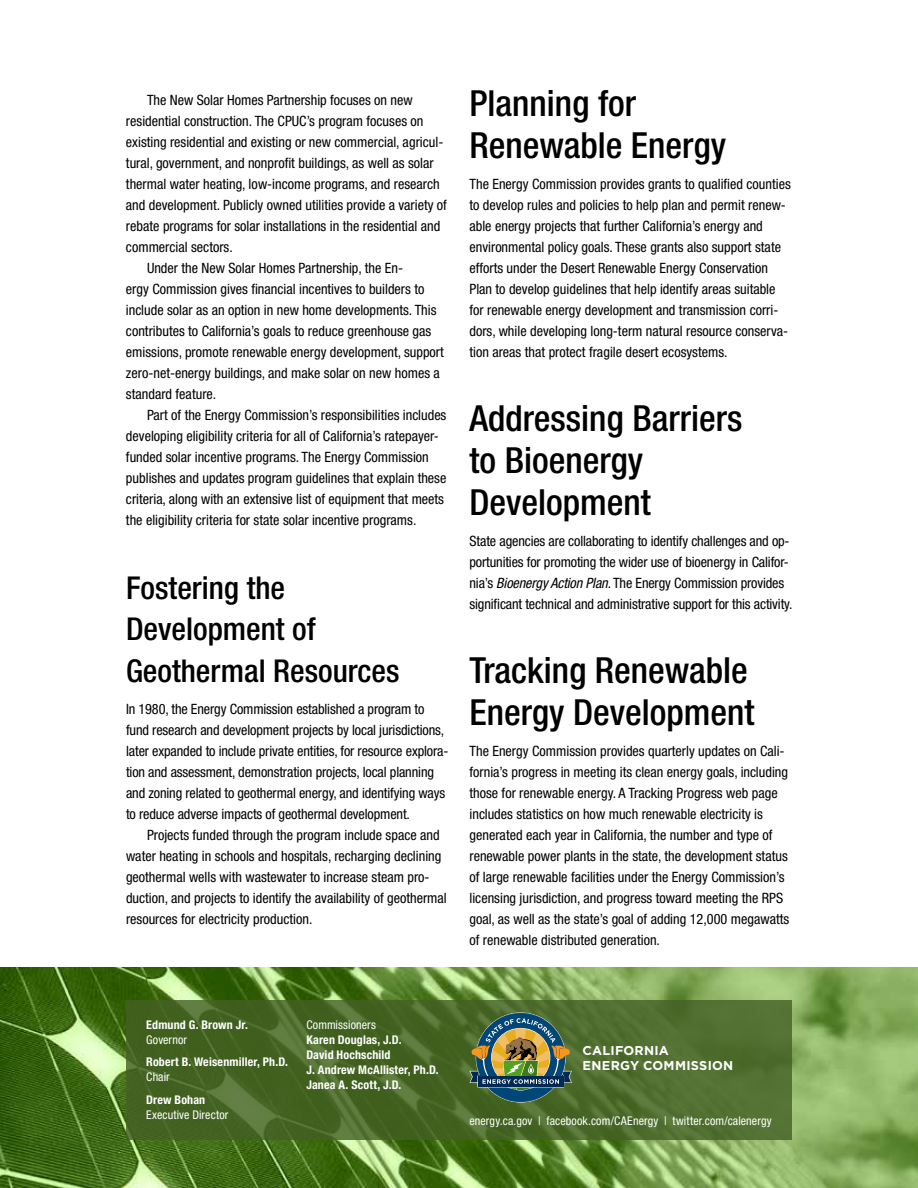
<style>
.page{position:relative;width:918px;height:1188px;background:#fff}
.page>*{position:absolute;margin:0;border:0;box-sizing:border-box;transform-origin:0 0}
.t1{font:500 condensed 36px/42px "Helvetica Neue LT Std";color:#000}
.t2{font:500 condensed 31.5px/42px "Helvetica Neue LT Std";color:#000}
.t3{font:condensed 14.25px/21px "Helvetica Neue LT Std";color:#000}
.t4{font:700 12.75px/15.3px "Gotham HTF";letter-spacing:.02em;color:#fff}
.t5{font:700 condensed 12px/15px "Helvetica Neue LT Std";letter-spacing:.015em;color:#fff}
.t6{font:condensed 12px "Helvetica Neue LT Std";letter-spacing:.01em;color:#fff}
.s1{font-style:italic}
</style>
<div class="page">
<img style="left:1px;top:968px;width:917px;height:220px">
<svg style="left:126px;top:1000px;width:665px;height:140px;background:#4a6929"></svg>
<img style="left:470px;top:1012px;width:102px;height:90px">
<p class="t3" style="left:147px;top:89px;width:267px">The New Solar Homes Partnership focuses on new</p>
<p class="t3" style="left:126px;top:110px;width:299px">residential construction. The CPUC’s program focuses on</p>
<p class="t3" style="left:126px;top:131px;width:319px">existing residential and existing or new commercial, agricul-</p>
<p class="t3" style="left:126px;top:152px;width:309px">tural, government, and nonprofit buildings, as well as solar</p>
<p class="t3" style="left:126px;top:173px;width:315px">thermal water heating, low-income programs, and research</p>
<p class="t3" style="left:126px;top:194px;width:322px">and development. Publicly owned utilities provide a variety of</p>
<p class="t3" style="left:126px;top:215px;width:316px">rebate programs for solar installations in the residential and</p>
<p class="t3" style="left:126px;top:236px;width:108px">commercial sectors.</p>
<p class="t3" style="left:147px;top:257px;width:258px">Under the New Solar Homes Partnership, the En-</p>
<p class="t3" style="left:126px;top:278px;width:300px">ergy Commission gives financial incentives to builders to</p>
<p class="t3" style="left:126px;top:299px;width:312px">include solar as an option in new home developments. This</p>
<p class="t3" style="left:126px;top:320px;width:307px">contributes to California’s goals to reduce greenhouse gas</p>
<p class="t3" style="left:126px;top:341px;width:319px">emissions, promote renewable energy development, support</p>
<p class="t3" style="left:126px;top:362px;width:315px">zero-net-energy buildings, and make solar on new homes a</p>
<p class="t3" style="left:126px;top:383px;width:92px">standard feature.</p>
<p class="t3" style="left:147px;top:404px;width:301px">Part of the Energy Commission’s responsibilities includes</p>
<p class="t3" style="left:126px;top:425px;width:314px">developing eligibility criteria for all of California’s ratepayer-</p>
<p class="t3" style="left:126px;top:446px;width:304px">funded solar incentive programs. The Energy Commission</p>
<p class="t3" style="left:126px;top:467px;width:322px">publishes and updates program guidelines that explain these</p>
<p class="t3" style="left:126px;top:488px;width:320px">criteria, along with an extensive list of equipment that meets</p>
<p class="t3" style="left:126px;top:509px;width:292px">the eligibility criteria for state solar incentive programs.</p>
<h2 class="t2" style="left:126px;top:566px;width:275px">Fostering the<br>Development of<br>Geothermal Resources</h2>
<p class="t3" style="left:126px;top:698px;width:324px">In 1980, the Energy Commission established a program to fund research and development projects by local jurisdictions, later expanded to include private entities, for resource explora&shy;tion and assessment, demonstration projects, local planning and zoning related to geothermal energy, and identifying ways to reduce adverse impacts of geothermal development.</p>
<p class="t3" style="left:126px;top:824px;width:322px;text-indent:21px">Projects funded through the program include space and water heating in schools and hospitals, recharging declining geothermal wells with wastewater to increase steam pro&shy;duction, and projects to identify the availability of geothermal resources for electricity production.</p>
<h1 class="t1" style="left:470px;top:81px;width:258px">Planning for<br>Renewable Energy</h1>
<p class="t3" style="left:470px;top:173px;width:323px">The Energy Commission provides grants to qualified counties to develop rules and policies to help plan and permit renew&shy;able energy projects that further California’s energy and environmental policy goals. These grants also support state efforts under the Desert Renewable Energy Conservation Plan to develop guidelines that help identify areas suitable for renewable energy development and transmission corri&shy;dors, while developing long-term natural resource conserva&shy;tion areas that protect fragile desert ecosystems.</p>
<h1 class="t1" style="left:470px;top:396px;width:275px">Addressing Barriers to Bioenergy<br>Development</h1>
<p class="t3" style="left:470px;top:530px;width:325px">State agencies are collaborating to identify challenges and op&shy;portunities for promoting the wider use of bioenergy in Califor&shy;nia’s <span class="s1">Bioenergy Action Plan</span>. The Energy Commission provides significant technical and administrative support for this activity.</p>
<h1 class="t1" style="left:470px;top:648px;width:287px">Tracking Renewable<br>Energy Development</h1>
<p class="t3" style="left:470px;top:740px;width:321px">The Energy Commission provides quarterly updates on Cali&shy;fornia’s progress in meeting its clean energy goals, including those for renewable energy. A Tracking Progress web page includes statistics on how much renewable electricity is generated each year in California, the number and type of renewable power plants in the state, the development status of large renewable facilities under the Energy Commission’s licensing jurisdiction, and progress toward meeting the RPS goal, as well as the state’s goal of adding 12,000 megawatts of renewable distributed generation.</p>
<p class="t5" style="left:146px;top:1017px;width:103px">Edmund G. Brown Jr.</p>
<p class="t6" style="left:146px;top:1032px;width:42px">Governor</p>
<p class="t5" style="left:146px;top:1054px;width:143px">Robert B. Weisenmiller, Ph.D.</p>
<p class="t6" style="left:146px;top:1070px;width:25px">Chair</p>
<p class="t5" style="left:146px;top:1092px;width:61px">Drew Bohan</p>
<p class="t6" style="left:146px;top:1107px;width:84px">Executive Director</p>
<p class="t6" style="left:306px;top:1017px;width:71px">Commissioners</p>
<p class="t5" style="left:306px;top:1032px;width:134px">Karen Douglas, J.D.<br>David Hochschild<br>J. Andrew McAllister, Ph.D.<br>Janea A. Scott, J.D.</p>
<p class="t4" style="left:583px;top:1042px;width:152px">CALIFORNIA<br>ENERGY COMMISSION</p>
<p class="t6" style="left:470px;top:1113px;width:304px">energy.ca.gov | facebook.com/CAEnergy | twitter.com/calenergy</p>
</div>
